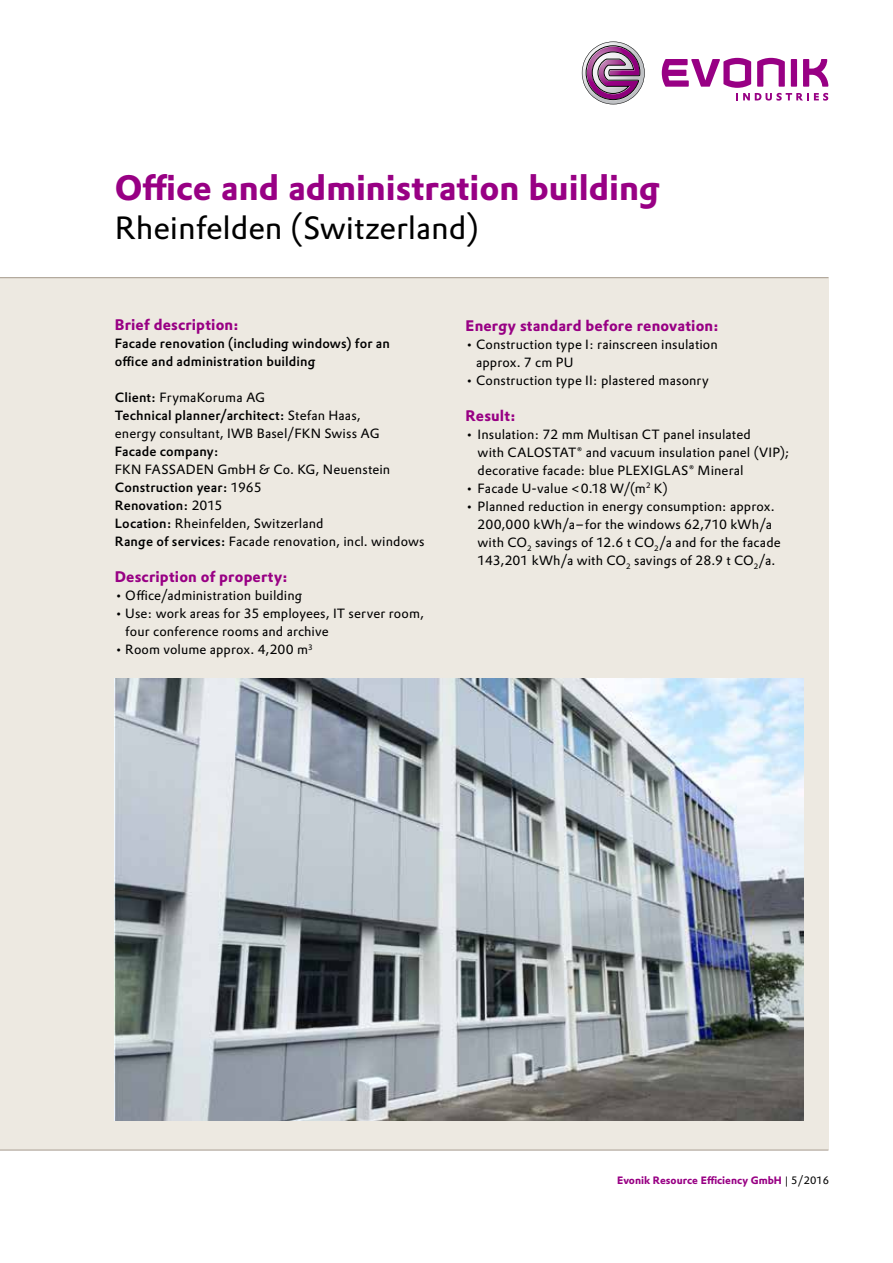
<style>
.page{position:relative;width:893px;height:1263px;background:#fff}
.page>*{position:absolute;margin:0;border:0;box-sizing:border-box;transform-origin:0 0}
.t1{font:700 34.5px "Evonik Prokyon";color:#980084}
.t2{font:31.5px "Evonik Prokyon";color:#000}
.t3{font:700 15px "Evonik Prokyon";letter-spacing:.01em;color:#980084}
.t4{font:13.2px/18px "Evonik Prokyon";letter-spacing:.01em;color:#000}
.t5{font:500 13.2px/18px "Evonik Prokyon";letter-spacing:.01em;color:#000}
.t6{font:700 10.5px "Evonik Prokyon";color:#980084}
.s1{font-weight:500}
.s2{font-weight:400;color:#000}
</style>
<div class="page">
<svg style="left:582px;top:42px;width:63px;height:62px"></svg>
<svg style="left:662px;top:58px;width:166px;height:43px"></svg>
<div style="left:0;top:277px;width:828px;height:873px;background:#ede9e1"></div>
<hr style="left:0;top:277px;width:828px;height:1px;background:#a59a8e">
<hr style="left:0;top:1150px;width:828px;height:1px;background:#a59a8e">
<img style="left:115px;top:678px;width:689px;height:443px">
<h1 class="t1" style="left:115px;top:160px;width:546px">Office and administration building</h1>
<h2 class="t2" style="left:115px;top:204px;width:365px">Rheinfelden (Switzerland)</h2>
<p class="t3" style="left:115px;top:313px;width:126px">Brief description:</p>
<p class="t5" style="left:115px;top:334px;width:277px">Facade renovation (including windows) for an office and administration building</p>
<p class="t4" style="left:115px;top:388px;width:266px"><span class="s1">Client:</span> FrymaKoruma AG<br><span class="s1">Technical planner/architect:</span> Stefan Haas, energy consultant, IWB Basel/FKN Swiss AG</p>
<p class="t5" style="left:115px;top:442px;width:105px">Facade company:</p>
<p class="t4" style="left:115px;top:460px;width:311px">FKN FASSADEN GmbH &amp; Co. KG, Neuenstein <span class="s1">Construction year:</span> 1965<br><span class="s1">Renovation:</span> 2015<br><span class="s1">Location:</span> Rheinfelden, Switzerland<br><span class="s1">Range of services:</span> Facade renovation, incl. windows</p>
<p class="t3" style="left:115px;top:565px;width:174px">Description of property:</p>
<p class="t4" style="left:115px;top:586px;width:189px">• Office/administration building</p>
<p class="t4" style="left:125px;top:604px;width:300px;text-indent:-10px">• Use: work areas for 35 employees, IT server room, four conference rooms and archive</p>
<p class="t4" style="left:115px;top:640px;width:199px">• Room volume approx. 4,200 m<sup>3</sup></p>
<p class="t3" style="left:466px;top:313px;width:255px">Energy standard before renovation:</p>
<p class="t4" style="left:476px;top:334px;width:243px;text-indent:-10px">• Construction type I: rainscreen insulation approx. 7 cm PU</p>
<p class="t4" style="left:466px;top:370px;width:245px">• Construction type II: plastered masonry</p>
<p class="t3" style="left:466px;top:403px;width:52px">Result:</p>
<p class="t4" style="left:478px;top:424px;width:314px;text-indent:-12px">• Insulation: 72 mm Multisan CT panel insulated<br>with CALOSTAT® and vacuum insulation panel (VIP); decorative facade: blue PLEXIGLAS® Mineral</p>
<p class="t4" style="left:466px;top:478px;width:204px">• Facade U-value &lt;0.18 W/(m<sup>2</sup> K)</p>
<p class="t4" style="left:478px;top:496px;width:305px;text-indent:-12px">• Planned reduction in energy consumption: approx.<br>200,000 kWh/a – for the windows 62,710 kWh/a with CO<sub>2</sub> savings of 12.6 t CO<sub>2</sub>/a and for the facade 143,201 kWh/a with CO<sub>2</sub> savings of 28.9 t CO<sub>2</sub>/a.</p>
<p class="t6" style="left:617px;top:1171px;width:213px">Evonik Resource Efficiency GmbH <span class="s2">| 5/2016</span></p>
</div>
